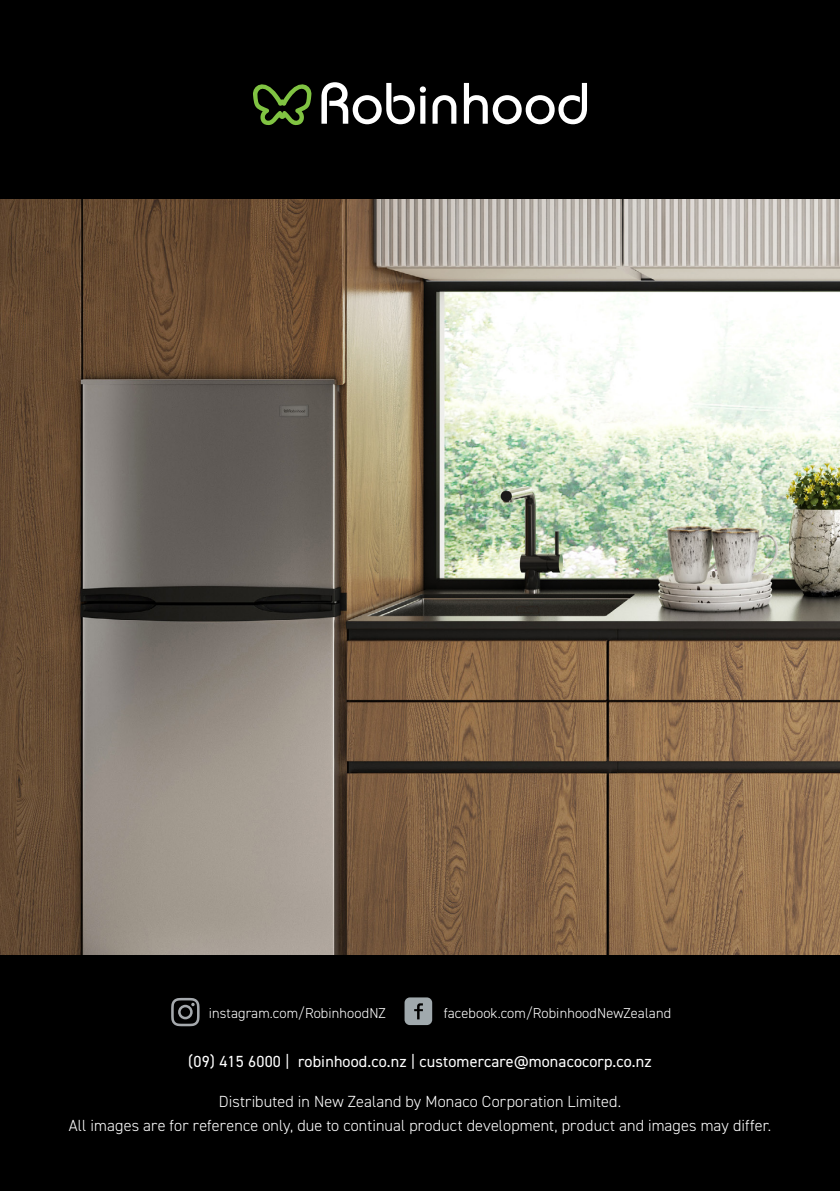
<style>
.page{position:relative;width:840px;height:1191px;background:#fff}
.page>*{position:absolute;margin:0;border:0;box-sizing:border-box;transform-origin:0 0}
.t1{font:300 16.2px/24.4px "DIN2014";letter-spacing:.01em;color:#fff;text-align:center}
.t2{font:16.2px "DIN2014";letter-spacing:.01em;color:#fff}
.t3{font:300 14.4px "DIN2014";letter-spacing:.01em;color:#fff}
</style>
<div class="page">
<img style="left:0;top:198px;width:839px;height:757px">
<div style="left:0;top:0;width:839px;height:198px;background:#000"></div>
<div style="left:0;top:955px;width:839px;height:236px;background:#000"></div>
<svg style="left:404px;top:997px;width:28px;height:28px"></svg>
<svg style="left:171px;top:998px;width:28px;height:28px"></svg>
<svg style="left:321px;top:82px;width:104px;height:42px"></svg>
<svg style="left:432px;top:95px;width:24px;height:29px"></svg>
<svg style="left:463px;top:83px;width:123px;height:41px"></svg>
<svg style="left:253px;top:84px;width:59px;height:42px"></svg>
<p class="t3" style="left:209px;top:1004px;width:179px">instagram.com/RobinhoodNZ</p>
<p class="t3" style="left:443px;top:1004px;width:229px">facebook.com/RobinhoodNewZealand</p>
<p class="t2" style="left:188px;top:1051px;width:465px">(09) 415 6000 | robinhood.co.nz | customercare@monacocorp.co.nz</p>
<p class="t1" style="left:69px;top:1089px;width:703px">Distributed in New Zealand by Monaco Corporation Limited.<br>All images are for reference only, due to continual product development, product and images may differ.</p>
</div>
